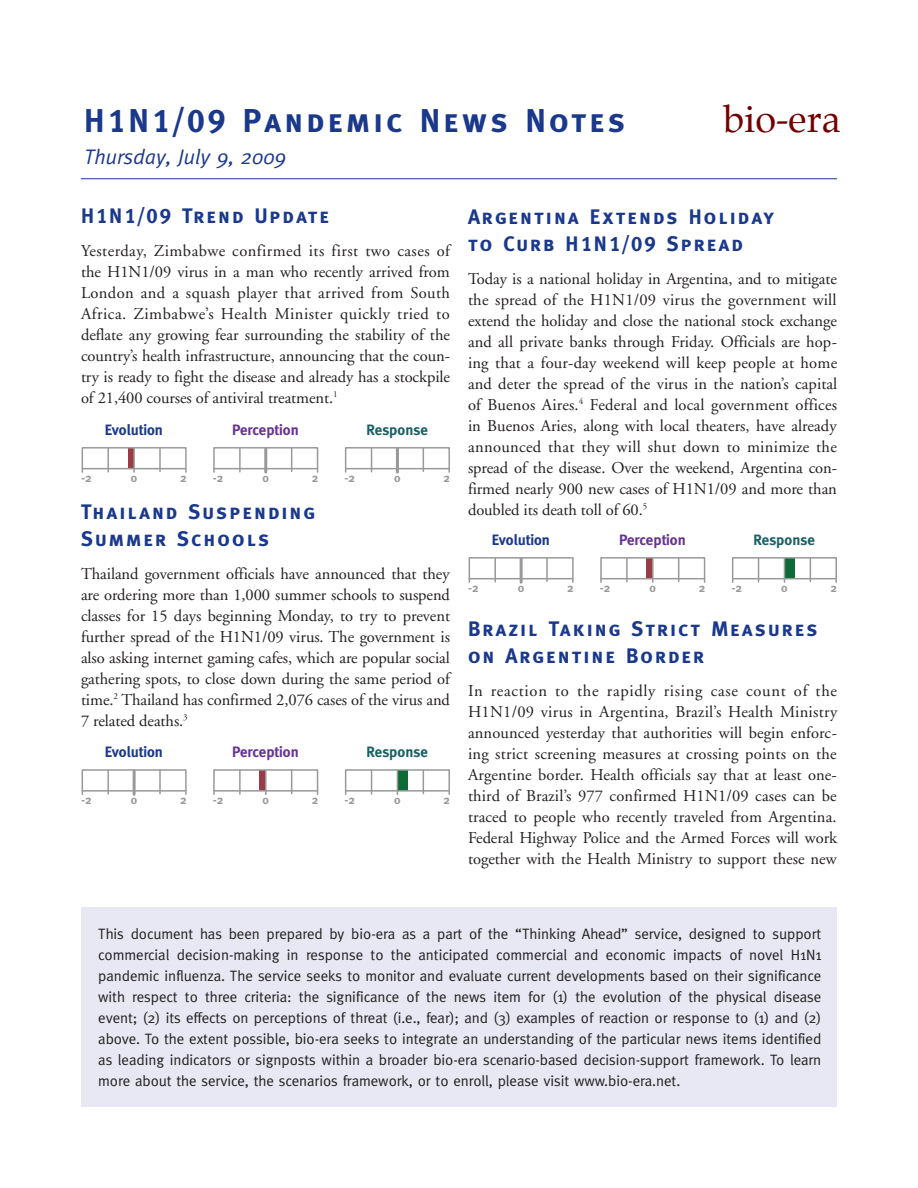
<style>
.page{position:relative;width:918px;height:1188px;background:#fff}
.page>*{position:absolute;margin:0;border:0;box-sizing:border-box;transform-origin:0 0}
.t1{font:37.8px "Palatino";color:#730000}
.t2{font:33px "Meta Bold Caps";letter-spacing:.095em;color:#1a388c}
.t3{font:21px/27px "Meta Bold Caps";letter-spacing:.095em;color:#1a388c}
.t4{font:italic 21px "Meta";color:#1a388c}
.t5{font:16.5px/21px "Adobe Garamond";letter-spacing:-.005em;color:#231f20;text-align:justify}
.t6{font:15px/21px "Meta";letter-spacing:-.005em;color:#231f20;text-align:justify}
.t7{font:700 15px "Meta";color:#673394}
.t8{font:700 15px "Meta";color:#1a388c}
.t9{font:700 15px "Meta";color:#186165}
.t10{font:700 12px "Meta";color:#989999}
</style>
<div class="page">
<hr style="left:81px;top:178px;width:756px;height:1px;background:#1a388c">
<div style="left:81px;top:907px;width:756px;height:200px;background:#e7e8f3"></div>
<div style="left:129px;top:448px;width:5px;height:20px;background:#9c3b48"></div>
<hr style="left:346px;top:468px;width:103px;height:1px;background:#989999">
<div style="left:345px;top:447px;width:105px;height:26px;border:2px solid #989999"></div>
<hr style="left:396px;top:449px;width:3px;height:23px;background:#989999">
<svg style="left:423px;top:448px;width:1px;height:23px"></svg>
<svg style="left:371px;top:448px;width:1px;height:24px"></svg>
<hr style="left:214px;top:468px;width:104px;height:1px;background:#989999">
<div style="left:213px;top:447px;width:105px;height:26px;border:2px solid #989999"></div>
<hr style="left:264px;top:449px;width:3px;height:23px;background:#989999">
<svg style="left:291px;top:448px;width:1px;height:23px"></svg>
<hr style="left:239px;top:448px;width:2px;height:24px;background:#989999">
<hr style="left:82px;top:468px;width:104px;height:1px;background:#989999">
<div style="left:82px;top:447px;width:105px;height:26px;border:2px solid #989999"></div>
<hr style="left:133px;top:449px;width:2px;height:23px;background:#989999">
<hr style="left:159px;top:448px;width:2px;height:23px;background:#989999">
<hr style="left:107px;top:448px;width:2px;height:24px;background:#989999">
<div style="left:397px;top:770px;width:11px;height:21px;background:#0d6b38"></div>
<div style="left:259px;top:770px;width:7px;height:21px;background:#9c3b48"></div>
<hr style="left:346px;top:790px;width:103px;height:2px;background:#989999">
<div style="left:345px;top:769px;width:105px;height:26px;border:2px solid #989999"></div>
<svg style="left:397px;top:771px;width:1px;height:23px"></svg>
<svg style="left:423px;top:770px;width:1px;height:24px"></svg>
<svg style="left:371px;top:771px;width:1px;height:23px"></svg>
<hr style="left:214px;top:790px;width:104px;height:2px;background:#989999">
<div style="left:213px;top:769px;width:105px;height:26px;border:2px solid #989999"></div>
<hr style="left:265px;top:771px;width:2px;height:23px;background:#989999">
<svg style="left:291px;top:770px;width:1px;height:24px"></svg>
<hr style="left:239px;top:771px;width:2px;height:23px;background:#989999">
<hr style="left:82px;top:790px;width:104px;height:2px;background:#989999">
<div style="left:82px;top:769px;width:105px;height:26px;border:2px solid #989999"></div>
<hr style="left:133px;top:771px;width:3px;height:23px;background:#989999">
<hr style="left:159px;top:770px;width:2px;height:24px;background:#989999">
<hr style="left:107px;top:771px;width:2px;height:23px;background:#989999">
<div style="left:785px;top:558px;width:10px;height:20px;background:#0d6b38"></div>
<div style="left:646px;top:558px;width:7px;height:21px;background:#9c3b48"></div>
<hr style="left:733px;top:578px;width:103px;height:1px;background:#989999">
<div style="left:732px;top:557px;width:105px;height:26px;border:2px solid #989999"></div>
<svg style="left:784px;top:559px;width:1px;height:23px"></svg>
<svg style="left:810px;top:558px;width:1px;height:23px"></svg>
<svg style="left:758px;top:558px;width:1px;height:24px"></svg>
<hr style="left:601px;top:578px;width:104px;height:1px;background:#989999">
<div style="left:600px;top:557px;width:105px;height:26px;border:2px solid #989999"></div>
<hr style="left:652px;top:559px;width:2px;height:23px;background:#989999">
<svg style="left:678px;top:558px;width:1px;height:23px"></svg>
<hr style="left:626px;top:558px;width:2px;height:24px;background:#989999">
<hr style="left:469px;top:578px;width:104px;height:1px;background:#989999">
<div style="left:469px;top:557px;width:105px;height:26px;border:2px solid #989999"></div>
<hr style="left:520px;top:559px;width:3px;height:23px;background:#989999">
<hr style="left:546px;top:558px;width:2px;height:23px;background:#989999">
<hr style="left:494px;top:558px;width:2px;height:24px;background:#989999">
<p class="t2" style="left:84px;top:102px;width:543px">H1N1/09 Pandemic News Notes</p>
<p class="t4" style="left:84px;top:144px;width:203px">Thursday, July 9, 2009</p>
<p class="t1" style="left:723px;top:94px;width:119px">bio-era</p>
<p class="t3" style="left:81px;top:202px;width:250px">H1N1/09 Trend Update</p>
<p class="t5" style="left:81px;top:241px;width:371px">Yesterday, Zimbabwe confirmed its first two cases of the H1N1/09 virus in a man who recently arrived from London and a squash player that arrived from South Africa. Zimbabwe’s Health Minister quickly tried to deflate any growing fear surrounding the stability of the country’s health infrastructure, announcing that the coun&shy;try is ready to fight the disease and already has a stockpile of 21,400 courses of antiviral treatment.<sup>1</sup></p>
<p class="t8" style="left:105px;top:421px;width:60px">Evolution</p>
<p class="t10" style="left:81px;top:471px;width:12px">-2</p>
<p class="t10" style="left:131px;top:471px;width:8px">0</p>
<p class="t10" style="left:180px;top:471px;width:8px">2</p>
<p class="t7" style="left:232px;top:421px;width:68px">Perception</p>
<p class="t10" style="left:213px;top:471px;width:12px">-2</p>
<p class="t10" style="left:262px;top:471px;width:8px">0</p>
<p class="t10" style="left:312px;top:471px;width:8px">2</p>
<p class="t9" style="left:366px;top:421px;width:63px">Response</p>
<p class="t10" style="left:344px;top:471px;width:12px">-2</p>
<p class="t10" style="left:394px;top:471px;width:8px">0</p>
<p class="t10" style="left:444px;top:471px;width:8px">2</p>
<p class="t3" style="left:81px;top:498px;width:236px">Thailand Suspending<br>Summer Schools</p>
<p class="t5" style="left:81px;top:564px;width:371px">Thailand government officials have announced that they are ordering more than 1,000 summer schools to suspend classes for 15 days beginning Monday, to try to prevent further spread of the H1N1/09 virus. The government is also asking internet gaming cafes, which are popular social gathering spots, to close down during the same period of time.<sup>2</sup> Thailand has confirmed 2,076 cases of the virus and 7 related deaths.<sup>3</sup></p>
<p class="t8" style="left:105px;top:743px;width:60px">Evolution</p>
<p class="t10" style="left:81px;top:793px;width:12px">-2</p>
<p class="t10" style="left:131px;top:793px;width:8px">0</p>
<p class="t10" style="left:180px;top:793px;width:8px">2</p>
<p class="t7" style="left:232px;top:743px;width:68px">Perception</p>
<p class="t10" style="left:213px;top:793px;width:12px">-2</p>
<p class="t10" style="left:262px;top:793px;width:8px">0</p>
<p class="t10" style="left:312px;top:793px;width:8px">2</p>
<p class="t9" style="left:366px;top:743px;width:63px">Response</p>
<p class="t10" style="left:344px;top:793px;width:12px">-2</p>
<p class="t10" style="left:394px;top:793px;width:8px">0</p>
<p class="t10" style="left:444px;top:793px;width:8px">2</p>
<p class="t3" style="left:468px;top:203px;width:308px">Argentina Extends Holiday to Curb H1N1/09 Spread</p>
<p class="t5" style="left:468px;top:268px;width:371px">Today is a national holiday in Argentina, and to mitigate the spread of the H1N1/09 virus the government will extend the holiday and close the national stock exchange and all private banks through Friday. Officials are hop&shy;ing that a four-day weekend will keep people at home and deter the spread of the virus in the nation’s capital of Buenos Aires.<sup>4</sup> Federal and local government offices in Buenos Aries, along with local theaters, have already announced that they will shut down to minimize the spread of the disease. Over the weekend, Argentina con&shy;firmed nearly 900 new cases of H1N1/09 and more than doubled its death toll of 60.<sup>5</sup></p>
<p class="t8" style="left:492px;top:531px;width:60px">Evolution</p>
<p class="t10" style="left:468px;top:581px;width:12px">-2</p>
<p class="t10" style="left:518px;top:581px;width:8px">0</p>
<p class="t10" style="left:567px;top:581px;width:8px">2</p>
<p class="t7" style="left:619px;top:531px;width:68px">Perception</p>
<p class="t10" style="left:600px;top:581px;width:12px">-2</p>
<p class="t10" style="left:649px;top:581px;width:8px">0</p>
<p class="t10" style="left:699px;top:581px;width:8px">2</p>
<p class="t9" style="left:753px;top:531px;width:63px">Response</p>
<p class="t10" style="left:731px;top:581px;width:12px">-2</p>
<p class="t10" style="left:781px;top:581px;width:8px">0</p>
<p class="t10" style="left:831px;top:581px;width:8px">2</p>
<p class="t3" style="left:468px;top:616px;width:351px">Brazil Taking Strict Measures on Argentine Border</p>
<p class="t5" style="left:468px;top:681px;width:371px">In reaction to the rapidly rising case count of the H1N1/09 virus in Argentina, Brazil’s Health Ministry announced yesterday that authorities will begin enforc&shy;ing strict screening measures at crossing points on the Argentine border. Health officials say that at least one&shy;third of Brazil’s 977 confirmed H1N1/09 cases can be traced to people who recently traveled from Argentina.<br>Federal Highway Police and the Armed Forces will work together with the Health Ministry to support these new</p>
<p class="t6" style="left:98px;top:923px;width:725px">This document has been prepared by bio-era as a part of the “Thinking Ahead” service, designed to support commercial decision-making in response to the anticipated commercial and economic impacts of novel H1N1 pandemic influenza. The service seeks to monitor and evaluate current developments based on their significance with respect to three criteria: the significance of the news item for (1) the evolution of the physical disease event; (2) its effects on perceptions of threat (i.e., fear); and (3) examples of reaction or response to (1) and (2) above. To the extent possible, bio-era seeks to integrate an understanding of the particular news items identified as leading indicators or signposts within a broader bio-era scenario-based decision-support framework. To learn more about the service, the scenarios framework, or to enroll, please visit www.bio-era.net.</p>
</div>
